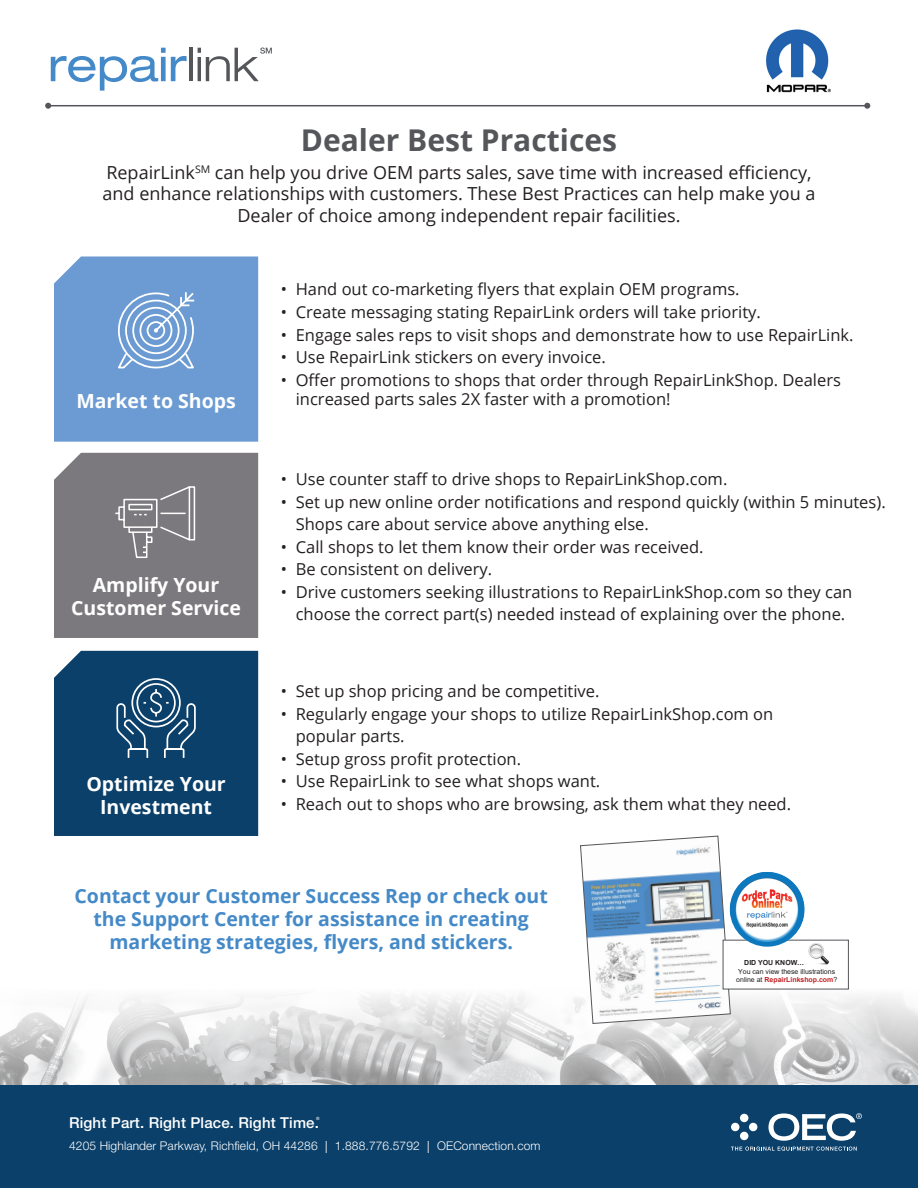
<style>
.page{position:relative;width:918px;height:1188px;background:#fff}
.page>*{position:absolute;margin:0;border:0;box-sizing:border-box;transform-origin:0 0}
.t1{font:700 30px "Open Sans";color:#54565a}
.t2{font:700 19.5px/23.4px "Open Sans";color:#4489c8;text-align:center}
.t3{font:700 19.5px/23.4px "Open Sans";color:#fff;text-align:center}
.t4{font:18px/21.6px "Open Sans";color:#231f20;text-align:center}
.t5{font:16.5px/22.5px "Open Sans";color:#231f20}
.t6{font:500 15px "Helvetica Neue LT Std";letter-spacing:.01em;color:#fff}
.t7{font:300 12px "Helvetica Neue LT Std";letter-spacing:.01em;color:#fff}
.t8{font:6.9px/7.9px "Arial";color:#231f20}
.t9{font:700 6.9px "Arial";color:#231f20}
.t10{font:500 4.35px "Helvetica Neue LT Std";color:#fff}
.s1{font-family:"Minion Pro";font-weight:400}
.s2{font-weight:700;color:#c02025}
</style>
<div class="page">
<img style="left:766px;top:29px;width:65px;height:64px">
<img style="left:0;top:989px;width:918px;height:96px">
<div style="left:0;top:1085px;width:918px;height:103px;background:#0b406a"></div>
<div style="left:740px;top:1114px;width:8px;height:8px;background:#fff;border-radius:50%"></div>
<div style="left:731px;top:1123px;width:8px;height:8px;background:#fff;border-radius:50%"></div>
<div style="left:749px;top:1123px;width:8px;height:8px;background:#fff;border-radius:50%"></div>
<div style="left:740px;top:1132px;width:8px;height:8px;background:#fff;border-radius:50%"></div>
<svg style="left:768px;top:1113px;width:94px;height:28px"></svg>
<svg style="left:731px;top:1147px;width:126px;height:4px"></svg>
<hr style="left:48px;top:105px;width:819px;height:1px;background:#54565a">
<svg style="left:45px;top:103px;width:6px;height:6px"></svg>
<svg style="left:864px;top:103px;width:6px;height:6px"></svg>
<svg style="left:54px;top:256px;width:204px;height:186px;background:#73a0d4"></svg>
<div style="left:54px;top:651px;width:204px;height:185px;background:#0b406a"></div>
<svg style="left:580px;top:835px;width:151px;height:189px"></svg>
<div style="left:723px;top:940px;width:125px;height:49px;background:#fff"></div>
<img style="left:808px;top:944px;width:21px;height:21px">
<img style="left:730px;top:872px;width:75px;height:75px">
<div style="left:54px;top:453px;width:204px;height:185px;background:#7b797d"></div>
<svg style="left:51px;top:48px;width:136px;height:43px"></svg>
<hr style="left:189px;top:48px;width:4px;height:33px;background:#54565a">
<svg style="left:198px;top:48px;width:74px;height:33px"></svg>
<h1 class="t1" style="left:301px;top:118px;width:318px">Dealer Best Practices</h1>
<p class="t4" style="left:103px;top:161px;width:714px">RepairLink<sup>SM</sup> can help you drive OEM parts sales, save time with increased efficiency, and enhance relationships with customers. These Best Practices can help make you a<br>Dealer of choice among independent repair facilities.</p>
<p class="t3" style="left:76px;top:389px;width:161px">Market to Shops</p>
<p class="t3" style="left:71px;top:573px;width:171px">Amplify Your<br>Customer Service</p>
<p class="t3" style="left:86px;top:771px;width:141px">Optimize Your<br>Investment</p>
<p class="t5" style="left:281px;top:278px;width:460px">• Hand out co-marketing flyers that explain OEM programs.</p>
<p class="t5" style="left:281px;top:300px;width:482px">• Create messaging stating RepairLink orders will take priority.</p>
<p class="t5" style="left:281px;top:323px;width:574px">• Engage sales reps to visit shops and demonstrate how to use RepairLink.</p>
<p class="t5" style="left:281px;top:345px;width:327px">• Use RepairLink stickers on every invoice.</p>
<p class="t5" style="left:296px;top:369px;width:547px;line-height:19.8px;text-indent:-15px">• Offer promotions to shops that order through RepairLinkShop. Dealers increased parts sales 2X faster with a promotion!</p>
<p class="t5" style="left:281px;top:467px;width:448px">• Use counter staff to drive shops to RepairLinkShop.com.</p>
<p class="t5" style="left:296px;top:490px;width:591px;text-indent:-15px">• Set up new online order notifications and respond quickly (within 5 minutes).<br>Shops care about service above anything else.</p>
<p class="t5" style="left:281px;top:535px;width:424px">• Call shops to let them know their order was received.</p>
<p class="t5" style="left:281px;top:557px;width:213px">• Be consistent on delivery.</p>
<p class="t5" style="left:281px;top:580px;width:573px;text-align:center">• Drive customers seeking illustrations to RepairLinkShop.com so they can choose the correct part(s) needed instead of explaining over the phone.</p>
<p class="t5" style="left:281px;top:680px;width:320px">• Set up shop pricing and be competitive.</p>
<p class="t5" style="left:296px;top:702px;width:479px;text-indent:-15px">• Regularly engage your shops to utilize RepairLinkShop.com on popular parts.</p>
<p class="t5" style="left:281px;top:747px;width:242px">• Setup gross profit protection.</p>
<p class="t5" style="left:281px;top:770px;width:321px">• Use RepairLink to see what shops want.</p>
<p class="t5" style="left:281px;top:792px;width:512px">• Reach out to shops who are browsing, ask them what they need.</p>
<p class="t2" style="left:75px;top:883px;width:475px">Contact your Customer Success Rep or check out the Support Center for assistance in creating marketing strategies, flyers, and stickers.</p>
<p class="t6" style="left:69px;top:1113px;width:251px">Right Part. Right Place. Right Time.</p>
<p class="t10" style="left:316px;top:1116px;width:5px">®</p>
<p class="t7" style="left:69px;top:1138px;width:473px">4205 Highlander Parkway, Richfield, OH 44286 <span class="s1">|</span> 1.888.776.5792 <span class="s1">|</span> OEConnection.com</p>
<p class="t9" style="left:744px;top:957px;width:61px">DID YOU KNOW…</p>
<p class="t8" style="left:736px;top:968px;width:103px">You can view these illustrations online at <span class="s2">RepairLinkshop.com</span>?</p>
</div>
